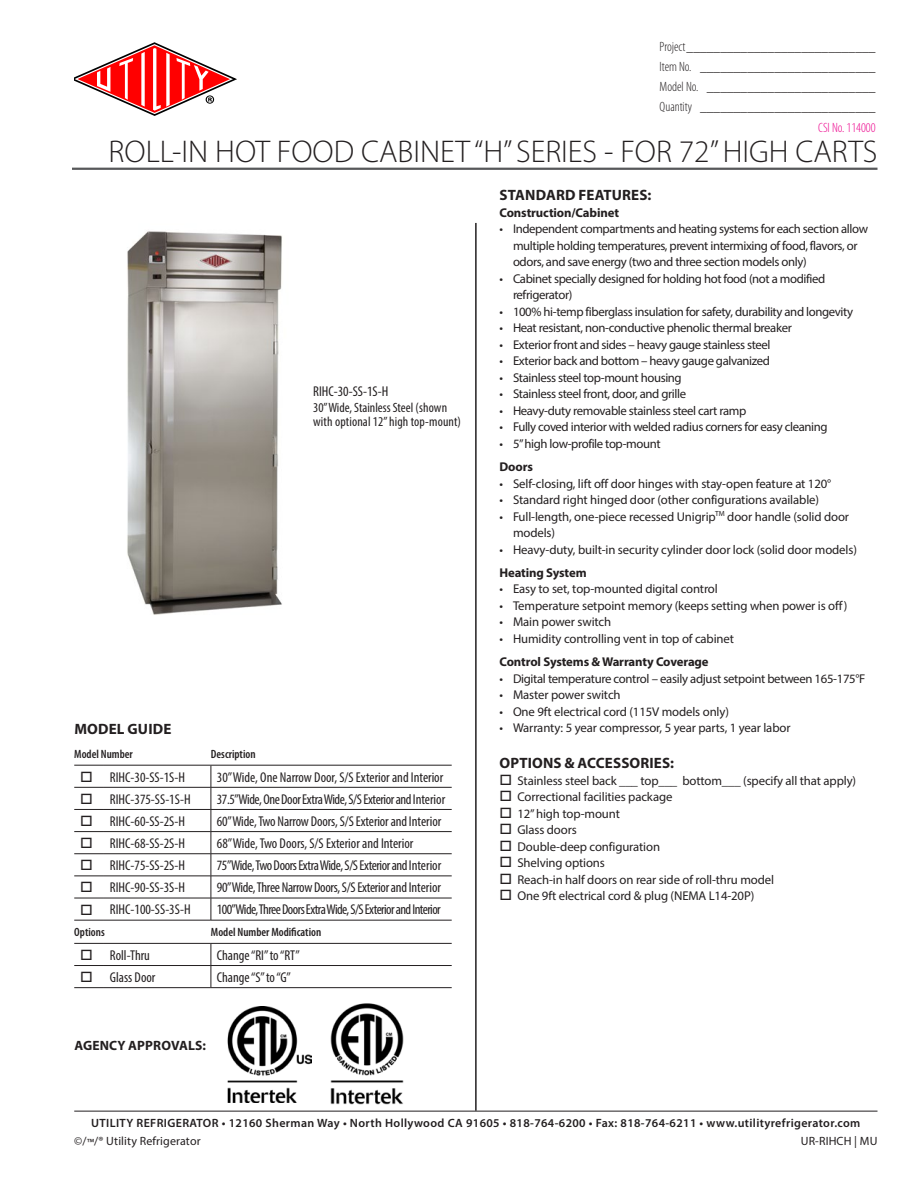
<style>
.page{position:relative;width:918px;height:1188px;background:#fff}
.page>*{position:absolute;margin:0;border:0;box-sizing:border-box;transform-origin:0 0}
.Headline{font:300 31.5px "Myriad Pro";color:#231f20}
.Bullets{font:700 15px "Myriad Pro";letter-spacing:.01em;color:#231f20}
.t1{font:condensed 14.25px "Myriad Pro";letter-spacing:-.01em;color:#231f20}
.t2{font:condensed 14.25px "Myriad Pro";letter-spacing:-.03em;color:#231f20}
.t3{font:condensed 14.25px "Myriad Pro";letter-spacing:-.04em;color:#231f20}
.Body{font:300 condensed 13.5px "Myriad Pro";color:#231f20}
.t4{font:condensed 13.5px/13.5px "Myriad Pro";letter-spacing:.01em;color:#231f20}
.Bullets-2{font:700 13.5px "Myriad Pro";letter-spacing:.01em;color:#231f20}
.Body-2{font:300 condensed 13.5px "Myriad Pro";color:#ed028c}
.Bullets-3{font:12.75px/16.5px "Myriad Pro";letter-spacing:-.02em;color:#231f20}
.Bullets-4{font:700 12.75px "Myriad Pro";letter-spacing:-.01em;color:#231f20}
.t5{font:600 12px "Myriad Pro";letter-spacing:.03em;color:#231f20}
.t6{font:600 condensed 12px "Myriad Pro";color:#231f20}
.t7{font:12px "Myriad Pro";letter-spacing:.01em;color:#231f20}
</style>
<div class="page">
<hr style="left:72px;top:168px;width:806px;height:2px;background:#57585a">
<hr style="left:74px;top:1111px;width:804px;height:1px;background:#231f20">
<img style="left:227px;top:1007px;width:85px;height:96px">
<img style="left:330px;top:1003px;width:74px;height:102px">
<hr style="left:475px;top:223px;width:2px;height:888px;background:#231f20">
<svg style="left:74px;top:42px;width:162px;height:74px"></svg>
<img style="left:127px;top:231px;width:155px;height:384px">
<hr style="left:74px;top:765px;width:30px;height:1px;background:#231f20">
<hr style="left:104px;top:765px;width:107px;height:1px;background:#231f20">
<hr style="left:211px;top:765px;width:241px;height:1px;background:#231f20">
<hr style="left:104px;top:809px;width:107px;height:1px;background:#231f20">
<hr style="left:211px;top:809px;width:241px;height:1px;background:#231f20">
<hr style="left:104px;top:831px;width:107px;height:1px;background:#231f20">
<hr style="left:211px;top:831px;width:241px;height:1px;background:#231f20">
<hr style="left:104px;top:853px;width:107px;height:1px;background:#231f20">
<hr style="left:211px;top:853px;width:241px;height:1px;background:#231f20">
<hr style="left:104px;top:876px;width:107px;height:1px;background:#231f20">
<hr style="left:211px;top:876px;width:241px;height:1px;background:#231f20">
<svg style="left:211px;top:944px;width:1px;height:43px"></svg>
<svg style="left:211px;top:766px;width:1px;height:154px"></svg>
<hr style="left:74px;top:898px;width:30px;height:1px;background:#231f20">
<hr style="left:104px;top:898px;width:107px;height:1px;background:#231f20">
<hr style="left:211px;top:898px;width:241px;height:1px;background:#231f20">
<hr style="left:74px;top:787px;width:30px;height:1px;background:#231f20">
<hr style="left:104px;top:787px;width:107px;height:1px;background:#231f20">
<hr style="left:211px;top:787px;width:241px;height:1px;background:#231f20">
<hr style="left:74px;top:987px;width:30px;height:1px;background:#231f20">
<hr style="left:104px;top:987px;width:107px;height:1px;background:#231f20">
<hr style="left:211px;top:987px;width:241px;height:1px;background:#231f20">
<hr style="left:74px;top:965px;width:30px;height:1px;background:#231f20">
<hr style="left:104px;top:965px;width:107px;height:1px;background:#231f20">
<hr style="left:211px;top:965px;width:241px;height:1px;background:#231f20">
<hr style="left:74px;top:943px;width:30px;height:1px;background:#231f20">
<hr style="left:104px;top:943px;width:107px;height:1px;background:#231f20">
<hr style="left:211px;top:943px;width:241px;height:1px;background:#231f20">
<hr style="left:74px;top:920px;width:30px;height:1px;background:#231f20">
<hr style="left:104px;top:920px;width:107px;height:1px;background:#231f20">
<hr style="left:211px;top:920px;width:241px;height:1px;background:#231f20">
<hr style="left:74px;top:809px;width:30px;height:1px;background:#231f20">
<hr style="left:74px;top:831px;width:30px;height:1px;background:#231f20">
<hr style="left:74px;top:853px;width:30px;height:1px;background:#231f20">
<hr style="left:74px;top:876px;width:30px;height:1px;background:#231f20">
<p class="Body" style="left:660px;top:38px;width:217px">Project____________________________</p>
<p class="Body" style="left:660px;top:58px;width:217px">Item No. __________________________</p>
<p class="Body" style="left:660px;top:79px;width:217px">Model No. _________________________</p>
<p class="Body" style="left:660px;top:99px;width:217px">Quantity __________________________</p>
<p class="Body-2" style="left:818px;top:119px;width:59px">CSI No. 114000</p>
<p class="Headline" style="left:108px;top:133px;width:771px">ROLL-IN HOT FOOD CABINET “H” SERIES - FOR 72” HIGH CARTS</p>
<p class="t1" style="left:313px;top:382px;width:77px">RIHC-30-SS-1S-H</p>
<p class="t4" style="left:313px;top:401px;width:149px">30” Wide, Stainless Steel (shown with optional 12” high top-mount)</p>
<p class="Bullets" style="left:74px;top:719px;width:98px">MODEL GUIDE</p>
<p class="t6" style="left:74px;top:747px;width:60px">Model Number</p>
<p class="t6" style="left:211px;top:747px;width:46px">Description</p>
<p class="t1" style="left:110px;top:768px;width:77px">RIHC-30-SS-1S-H</p>
<p class="t1" style="left:217px;top:768px;width:228px">30” Wide, One Narrow Door, S/S Exterior and Interior</p>
<p class="t1" style="left:110px;top:790px;width:82px">RIHC-375-SS-1S-H</p>
<p class="t2" style="left:217px;top:790px;width:230px">37.5” Wide, One Door Extra Wide, S/S Exterior and Interior</p>
<p class="t1" style="left:110px;top:813px;width:77px">RIHC-60-SS-2S-H</p>
<p class="t1" style="left:217px;top:813px;width:226px">60” Wide, Two Narrow Doors, S/S Exterior and Interior</p>
<p class="t1" style="left:110px;top:835px;width:77px">RIHC-68-SS-2S-H</p>
<p class="t1" style="left:217px;top:835px;width:198px">68” Wide, Two Doors, S/S Exterior and Interior</p>
<p class="t1" style="left:110px;top:857px;width:77px">RIHC-75-SS-2S-H</p>
<p class="t2" style="left:217px;top:857px;width:226px">75” Wide, Two Doors Extra Wide, S/S Exterior and Interior</p>
<p class="t1" style="left:110px;top:879px;width:77px">RIHC-90-SS-3S-H</p>
<p class="t1" style="left:217px;top:879px;width:226px">90” Wide, Three Narrow Doors, S/S Exterior and Interior</p>
<p class="t1" style="left:110px;top:901px;width:82px">RIHC-100-SS-3S-H</p>
<p class="t3" style="left:217px;top:901px;width:225px">100”Wide, Three Doors Extra Wide, S/S Exterior and Interior</p>
<p class="t6" style="left:74px;top:925px;width:32px">Options</p>
<p class="t6" style="left:211px;top:925px;width:112px">Model Number Modification</p>
<p class="t1" style="left:110px;top:946px;width:41px">Roll-Thru</p>
<p class="t1" style="left:217px;top:946px;width:84px">Change “RI” to “RT”</p>
<p class="t1" style="left:110px;top:969px;width:47px">Glass Door</p>
<p class="t1" style="left:217px;top:969px;width:76px">Change “S” to “G”</p>
<p class="Bullets-2" style="left:74px;top:1037px;width:133px">AGENCY APPROVALS:</p>
<p class="Bullets" style="left:500px;top:185px;width:153px">STANDARD FEATURES:</p>
<p class="Bullets-4" style="left:500px;top:204px;width:121px">Construction/Cabinet</p>
<p class="Bullets-3" style="left:513px;top:221px;width:357px;text-indent:-14px">• Independent compartments and heating systems for each section allow multiple holding temperatures, prevent intermixing of food, flavors, or odors, and save energy (two and three section models only)</p>
<p class="Bullets-3" style="left:513px;top:270px;width:314px;text-indent:-14px">• Cabinet specially designed for holding hot food (not a modified refrigerator)</p>
<p class="Bullets-3" style="left:500px;top:303px;width:355px">• 100% hi-temp fiberglass insulation for safety, durability and longevity</p>
<p class="Bullets-3" style="left:500px;top:320px;width:294px">• Heat resistant, non-conductive phenolic thermal breaker</p>
<p class="Bullets-3" style="left:500px;top:336px;width:273px">• Exterior front and sides – heavy gauge stainless steel</p>
<p class="Bullets-3" style="left:500px;top:353px;width:272px">• Exterior back and bottom – heavy gauge galvanized</p>
<p class="Bullets-3" style="left:500px;top:369px;width:184px">• Stainless steel top-mount housing</p>
<p class="Bullets-3" style="left:500px;top:386px;width:188px">• Stainless steel front, door, and grille</p>
<p class="Bullets-3" style="left:500px;top:402px;width:248px">• Heavy-duty removable stainless steel cart ramp</p>
<p class="Bullets-3" style="left:500px;top:419px;width:330px">• Fully coved interior with welded radius corners for easy cleaning</p>
<p class="Bullets-3" style="left:500px;top:435px;width:163px">• 5” high low-profile top-mount</p>
<p class="Bullets-4" style="left:500px;top:458px;width:35px">Doors</p>
<p class="Bullets-3" style="left:500px;top:475px;width:333px">• Self-closing, lift off door hinges with stay-open feature at 120°</p>
<p class="Bullets-3" style="left:500px;top:491px;width:321px">• Standard right hinged door (other configurations available)</p>
<p class="Bullets-3" style="left:513px;top:508px;width:338px;text-indent:-14px">• Full-length, one-piece recessed Unigrip<sup>TM</sup> door handle (solid door models)</p>
<p class="Bullets-3" style="left:500px;top:541px;width:359px">• Heavy-duty, built-in security cylinder door lock (solid door models)</p>
<p class="Bullets-4" style="left:500px;top:564px;width:89px">Heating System</p>
<p class="Bullets-3" style="left:500px;top:581px;width:220px">• Easy to set, top-mounted digital control</p>
<p class="Bullets-3" style="left:500px;top:597px;width:349px">• Temperature setpoint memory (keeps setting when power is off)</p>
<p class="Bullets-3" style="left:500px;top:614px;width:113px">• Main power switch</p>
<p class="Bullets-3" style="left:500px;top:630px;width:236px">• Humidity controlling vent in top of cabinet</p>
<p class="Bullets-4" style="left:500px;top:653px;width:211px">Control Systems &amp; Warranty Coverage</p>
<p class="Bullets-3" style="left:500px;top:670px;width:367px">• Digital temperature control – easily adjust setpoint between 165-175°F</p>
<p class="Bullets-3" style="left:500px;top:686px;width:123px">• Master power switch</p>
<p class="Bullets-3" style="left:500px;top:703px;width:231px">• One 9ft electrical cord (115V models only)</p>
<p class="Bullets-3" style="left:500px;top:719px;width:293px">• Warranty: 5 year compressor, 5 year parts, 1 year labor</p>
<p class="Bullets" style="left:500px;top:753px;width:176px">OPTIONS &amp; ACCESSORIES:</p>
<p class="Bullets-3" style="left:500px;top:772px;width:358px">□ Stainless steel back ___ top___ bottom___ (specify all that apply)</p>
<p class="Bullets-3" style="left:500px;top:788px;width:174px">□ Correctional facilities package</p>
<p class="Bullets-3" style="left:500px;top:805px;width:122px">□ 12” high top-mount</p>
<p class="Bullets-3" style="left:500px;top:821px;width:79px">□ Glass doors</p>
<p class="Bullets-3" style="left:500px;top:838px;width:162px">□ Double-deep configuration</p>
<p class="Bullets-3" style="left:500px;top:854px;width:107px">□ Shelving options</p>
<p class="Bullets-3" style="left:500px;top:871px;width:276px">□ Reach-in half doors on rear side of roll-thru model</p>
<p class="Bullets-3" style="left:500px;top:887px;width:256px">□ One 9ft electrical cord &amp; plug (NEMA L14-20P)</p>
<p class="t5" style="left:91px;top:1116px;width:771px">UTILITY REFRIGERATOR • 12160 Sherman Way • North Hollywood CA 91605 • 818-764-6200 • Fax: 818-764-6211 • www.utilityrefrigerator.com</p>
<p class="t7" style="left:74px;top:1134px;width:128px">©/™/® Utility Refrigerator</p>
<p class="t7" style="left:801px;top:1134px;width:78px">UR-RIHCH | MU</p>
</div>
